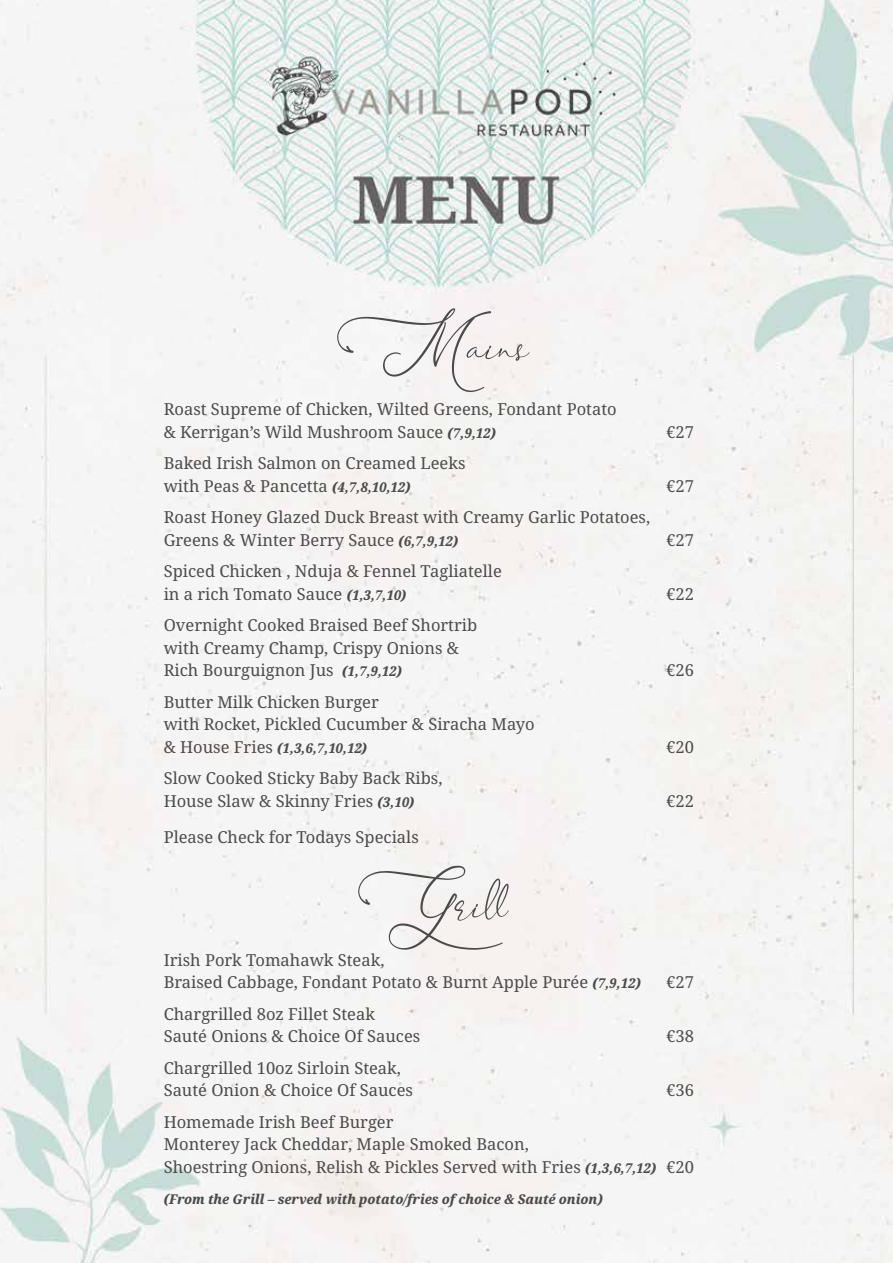
<style>
.page{position:relative;width:893px;height:1263px;background:#fff}
.page>*{position:absolute;margin:0;border:0;box-sizing:border-box;transform-origin:0 0}
.t1{font:54px "Asmelina Harley";color:#4b4b4b}
.t2{font:16.5px/22.5px "Noto Serif";color:#4b4b4b}
.t3{font:italic 800 semi-condensed 13.5px "Noto Serif";color:#4b4b4b}
.s1{font-weight:800;font-style:italic;font-stretch:semi-condensed;font-size:13.5px}
.s2{font-weight:400;font-style:normal;font-stretch:normal;font-size:16.5px}
</style>
<div class="page">
<img style="left:0;top:0;width:893px;height:1263px">
<h1 class="t1" style="left:337px;top:318px;width:193px">Mains</h1>
<p class="t2" style="left:164px;top:399px;width:454px">Roast Supreme of Chicken, Wilted Greens, Fondant Potato &amp; Kerrigan’s Wild Mushroom Sauce <span class="s1">(7,9,12)</span></p>
<p class="t2" style="left:164px;top:453px;width:303px">Baked Irish Salmon on Creamed Leeks with Peas &amp; Pancetta <span class="s1">(4,7,8,10,12)</span></p>
<p class="t2" style="left:164px;top:507px;width:488px">Roast Honey Glazed Duck Breast with Creamy Garlic Potatoes,<br>Greens &amp; Winter Berry Sauce <span class="s1">(6,7,9,12)</span></p>
<p class="t2" style="left:164px;top:561px;width:340px">Spiced Chicken , Nduja &amp; Fennel Tagliatelle in a rich Tomato Sauce <span class="s1">(1,3,7,10)</span></p>
<p class="t2" style="left:164px;top:615px;width:315px">Overnight Cooked Braised Beef Shortrib with Creamy Champ, Crispy Onions &amp;<br>Rich Bourguignon Jus <span class="s1">(1,7,9,12)</span></p>
<p class="t2" style="left:666px;top:421px;width:29px">€27</p>
<p class="t2" style="left:666px;top:475px;width:29px">€27</p>
<p class="t2" style="left:666px;top:529px;width:29px">€27</p>
<p class="t2" style="left:666px;top:583px;width:29px">€22</p>
<p class="t2" style="left:666px;top:660px;width:29px">€26</p>
<p class="t2" style="left:164px;top:691px;width:373px">Butter Milk Chicken Burger<br>with Rocket, Pickled Cucumber &amp; Siracha Mayo</p>
<p class="t3" style="left:164px;top:738px;width:205px"><span class="s2">&amp; House Fries</span> (1,3,6,7,10,12)</p>
<p class="t2" style="left:666px;top:736px;width:29px">€20</p>
<p class="t2" style="left:164px;top:768px;width:280px">Slow Cooked Sticky Baby Back Ribs,<br>House Slaw &amp; Skinny Fries <span class="s1">(3,10)</span></p>
<p class="t2" style="left:666px;top:790px;width:29px">€22</p>
<p class="t2" style="left:164px;top:826px;width:257px">Please Check for Todays Specials</p>
<h1 class="t1" style="left:358px;top:876px;width:153px">Grill</h1>
<p class="t2" style="left:164px;top:949px;width:478px">Irish Pork Tomahawk Steak,<br>Braised Cabbage, Fondant Potato &amp; Burnt Apple Purée <span class="s1">(7,9,12)</span></p>
<p class="t2" style="left:164px;top:1003px;width:258px">Chargrilled 8oz Fillet Steak<br>Sauté Onions &amp; Choice Of Sauces</p>
<p class="t2" style="left:666px;top:972px;width:29px">€27</p>
<p class="t2" style="left:666px;top:1026px;width:29px">€38</p>
<p class="t2" style="left:164px;top:1057px;width:251px">Chargrilled 10oz Sirloin Steak,<br>Sauté Onion &amp; Choice Of Sauces</p>
<p class="t2" style="left:666px;top:1080px;width:29px">€36</p>
<p class="t2" style="left:164px;top:1111px;width:532px">Homemade Irish Beef Burger<br>Monterey Jack Cheddar, Maple Smoked Bacon,<br>Shoestring Onions, Relish &amp; Pickles Served with Fries <span class="s1">(1,3,6,7,12)</span> €20</p>
<p class="t3" style="left:164px;top:1190px;width:441px">(From the Grill – served with potato/fries of choice &amp; Sauté onion)</p>
</div>
